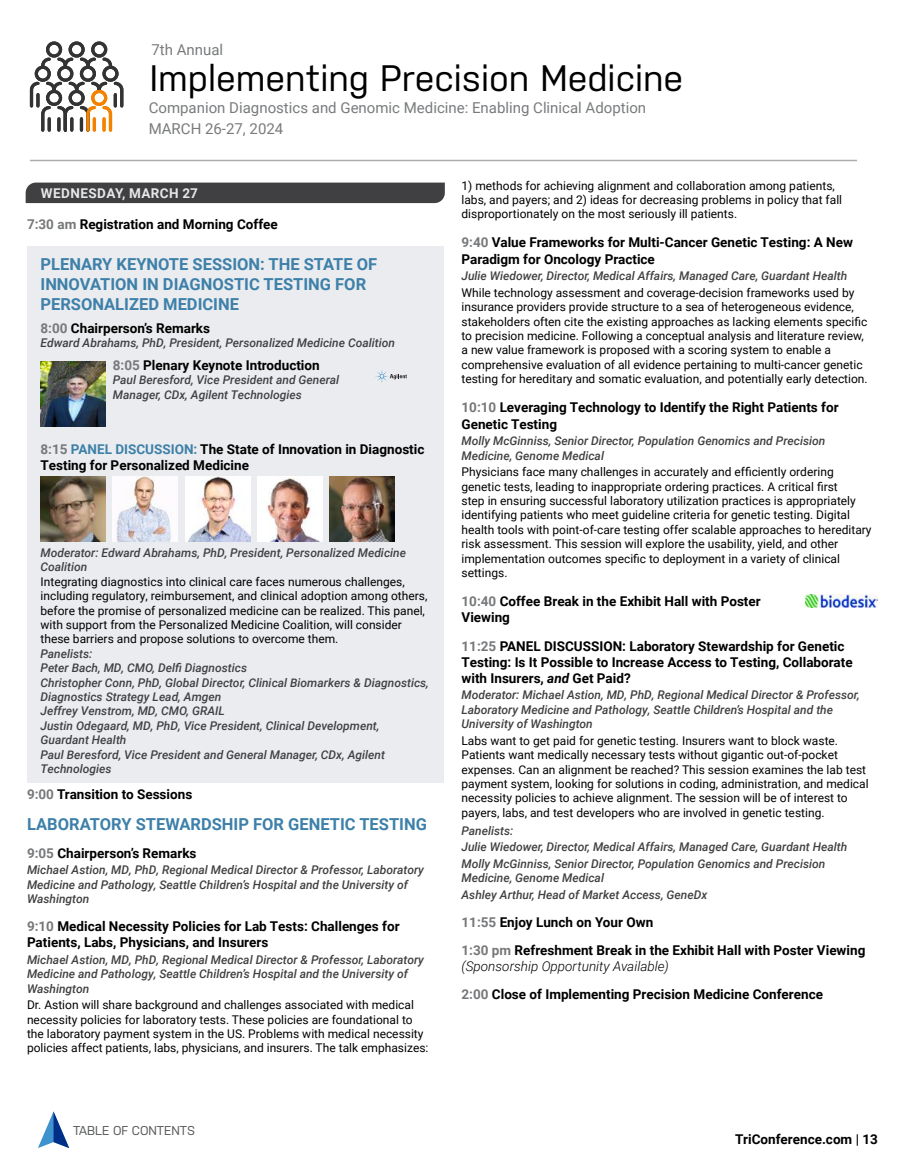
<style>
.page{position:relative;width:905px;height:1175px;background:#fff}
.page>*{position:absolute;margin:0;border:0;box-sizing:border-box;transform-origin:0 0}
.t1{font:36.75px "Nudista";color:#000}
.t2{font:700 16.5px/19.8px "Roboto";color:#3d80a9}
.t3{font:15px/21.3px "Roboto";color:#787a7c}
.t4{font:700 13.5px/16.2px "Roboto";color:#000}
.t5{font:700 13.5px "Roboto";letter-spacing:.035em;color:#e6e7e8}
.t6{font:12.75px "Nudista";color:#57585b}
.t7{font:12px/14.4px "Roboto";color:#000}
.t8{font:italic 500 12px/14.4px "Roboto";color:#404042}
.s1{color:#76787a}
.s2{color:#3d80a9}
.s3{font-style:italic}
.s4{font-weight:300;font-style:italic}
</style>
<div class="page">
<svg style="left:38px;top:1111px;width:31px;height:37px"></svg>
<svg style="left:29px;top:41px;width:95px;height:91px"></svg>
<hr style="left:30px;top:160px;width:827px;height:1px;background:#57585b">
<div style="left:26px;top:183px;width:419px;height:20px;background:#404042"></div>
<div style="left:27px;top:246px;width:416px;height:68px;background:#ebecef"></div>
<div style="left:27px;top:312px;width:416px;height:31px;background:#ebecef"></div>
<div style="left:27px;top:328px;width:416px;height:29px;background:#ebecef"></div>
<div style="left:27px;top:349px;width:416px;height:31px;background:#ebecef"></div>
<div style="left:27px;top:365px;width:416px;height:44px;background:#ebecef"></div>
<div style="left:27px;top:401px;width:416px;height:80px;background:#ebecef"></div>
<div style="left:27px;top:480px;width:416px;height:101px;background:#ebecef"></div>
<div style="left:27px;top:573px;width:416px;height:80px;background:#ebecef"></div>
<div style="left:27px;top:653px;width:416px;height:29px;background:#ebecef"></div>
<div style="left:27px;top:667px;width:416px;height:44px;background:#ebecef"></div>
<div style="left:27px;top:710px;width:416px;height:44px;background:#ebecef"></div>
<div style="left:27px;top:739px;width:416px;height:44px;background:#ebecef"></div>
<img style="left:40px;top:362px;width:65px;height:65px">
<svg style="left:375px;top:370px;width:32px;height:13px"></svg>
<img style="left:40px;top:477px;width:65px;height:64px">
<img style="left:113px;top:477px;width:65px;height:64px">
<img style="left:185px;top:477px;width:65px;height:64px">
<img style="left:257px;top:477px;width:65px;height:64px">
<img style="left:330px;top:477px;width:64px;height:64px">
<img style="left:806px;top:594px;width:72px;height:13px">
<p class="t3" style="left:151px;top:38px;width:73px">7th Annual</p>
<h1 class="t1" style="left:150px;top:57px;width:535px">Implementing Precision Medicine</h1>
<p class="t3" style="left:149px;top:96px;width:499px">Companion Diagnostics and Genomic Medicine: Enabling Clinical Adoption<br>MARCH 26-27, 2024</p>
<p class="t5" style="left:41px;top:184px;width:159px">WEDNESDAY, MARCH 27</p>
<p class="t4" style="left:27px;top:216px;width:252px"><span class="s1">7:30 am</span> Registration and Morning Coffee</p>
<h2 class="t2" style="left:40px;top:254px;width:338px">PLENARY KEYNOTE SESSION: THE STATE OF<br>INNOVATION IN DIAGNOSTIC TESTING FOR<br>PERSONALIZED MEDICINE</h2>
<p class="t4" style="left:40px;top:319px;width:171px"><span class="s1">8:00</span> Chairperson’s Remarks</p>
<p class="t8" style="left:40px;top:335px;width:356px">Edward Abrahams, PhD, President, Personalized Medicine Coalition</p>
<p class="t4" style="left:113px;top:357px;width:208px"><span class="s1">8:05</span> Plenary Keynote Introduction</p>
<p class="t8" style="left:113px;top:372px;width:228px">Paul Beresford, Vice President and General<br>Manager, CDx, Agilent Technologies</p>
<p class="t4" style="left:40px;top:441px;width:385px"><span class="s1">8:15</span> <span class="s2">PANEL DISCUSSION:</span> The State of Innovation in Diagnostic<br>Testing for Personalized Medicine</p>
<p class="t8" style="left:40px;top:545px;width:367px">Moderator: Edward Abrahams, PhD, President, Personalized Medicine<br>Coalition</p>
<p class="t7" style="left:40px;top:574px;width:388px">Integrating diagnostics into clinical care faces numerous challenges, including regulatory, reimbursement, and clinical adoption among others, before the promise of personalized medicine can be realized. This panel, with support from the Personalized Medicine Coalition, will consider these barriers and propose solutions to overcome them.</p>
<p class="t8" style="left:40px;top:646px;width:390px">Panelists:<br>Peter Bach, MD, CMO, Delfi Diagnostics<br>Christopher Conn, PhD, Global Director, Clinical Biomarkers &amp; Diagnostics, Diagnostics Strategy Lead, Amgen<br>Jeffrey Venstrom, MD, CMO, GRAIL<br>Justin Odegaard, MD, PhD, Vice President, Clinical Development, Guardant Health<br>Paul Beresford, Vice President and General Manager, CDx, Agilent Technologies</p>
<p class="t4" style="left:27px;top:785px;width:167px"><span class="s1">9:00</span> Transition to Sessions</p>
<h2 class="t2" style="left:27px;top:813px;width:401px">LABORATORY STEWARDSHIP FOR GENETIC TESTING</h2>
<p class="t4" style="left:27px;top:844px;width:171px"><span class="s1">9:05</span> Chairperson’s Remarks</p>
<p class="t8" style="left:27px;top:862px;width:398px">Michael Astion, MD, PhD, Regional Medical Director &amp; Professor, Laboratory<br>Medicine and Pathology, Seattle Children’s Hospital and the University of<br>Washington</p>
<p class="t4" style="left:27px;top:917px;width:374px"><span class="s1">9:10</span> Medical Necessity Policies for Lab Tests: Challenges for<br>Patients, Labs, Physicians, and Insurers</p>
<p class="t8" style="left:27px;top:952px;width:398px">Michael Astion, MD, PhD, Regional Medical Director &amp; Professor, Laboratory<br>Medicine and Pathology, Seattle Children’s Hospital and the University of<br>Washington</p>
<p class="t7" style="left:27px;top:997px;width:403px">Dr. Astion will share background and challenges associated with medical necessity policies for laboratory tests. These policies are foundational to the laboratory payment system in the US. Problems with medical necessity policies affect patients, labs, physicians, and insurers. The talk emphasizes:</p>
<p class="t6" style="left:73px;top:1123px;width:124px">TABLE OF CONTENTS</p>
<p class="t7" style="left:461px;top:178px;width:382px">1) methods for achieving alignment and collaboration among patients, labs, and payers; and 2) ideas for decreasing problems in policy that fall disproportionately on the most seriously ill patients.</p>
<p class="t4" style="left:461px;top:234px;width:393px"><span class="s1">9:40</span> Value Frameworks for Multi-Cancer Genetic Testing: A New<br>Paradigm for Oncology Practice</p>
<p class="t8" style="left:461px;top:268px;width:387px">Julie Wiedower, Director, Medical Affairs, Managed Care, Guardant Health</p>
<p class="t7" style="left:461px;top:285px;width:408px">While technology assessment and coverage-decision frameworks used by insurance providers provide structure to a sea of heterogeneous evidence, stakeholders often cite the existing approaches as lacking elements specific to precision medicine. Following a conceptual analysis and literature review, a new value framework is proposed with a scoring system to enable a comprehensive evaluation of all evidence pertaining to multi-cancer genetic testing for hereditary and somatic evaluation, and potentially early detection.</p>
<p class="t4" style="left:461px;top:399px;width:378px"><span class="s1">10:10</span> Leveraging Technology to Identify the Right Patients for<br>Genetic Testing</p>
<p class="t8" style="left:461px;top:433px;width:365px">Molly McGinniss, Senior Director, Population Genomics and Precision<br>Medicine, Genome Medical</p>
<p class="t7" style="left:461px;top:464px;width:411px">Physicians face many challenges in accurately and efficiently ordering genetic tests, leading to inappropriate ordering practices. A critical first<br>step in ensuring successful laboratory utilization practices is appropriately identifying patients who meet guideline criteria for genetic testing. Digital health tools with point-of-care testing offer scalable approaches to hereditary risk assessment. This session will explore the usability, yield, and other implementation outcomes specific to deployment in a variety of clinical settings.</p>
<p class="t4" style="left:461px;top:593px;width:301px"><span class="s1">10:40</span> Coffee Break in the Exhibit Hall with Poster<br>Viewing</p>
<p class="t4" style="left:461px;top:637px;width:393px"><span class="s1">11:25</span> PANEL DISCUSSION: Laboratory Stewardship for Genetic<br>Testing: Is It Possible to Increase Access to Testing, Collaborate with Insurers, <span class="s3">and</span> Get Paid?</p>
<p class="t8" style="left:461px;top:687px;width:399px">Moderator: Michael Astion, MD, PhD, Regional Medical Director &amp; Professor,<br>Laboratory Medicine and Pathology, Seattle Children’s Hospital and the<br>University of Washington</p>
<p class="t7" style="left:461px;top:733px;width:408px">Labs want to get paid for genetic testing. Insurers want to block waste.<br>Patients want medically necessary tests without gigantic out-of-pocket expenses. Can an alignment be reached? This session examines the lab test payment system, looking for solutions in coding, administration, and medical necessity policies to achieve alignment. The session will be of interest to payers, labs, and test developers who are involved in genetic testing.</p>
<p class="t8" style="left:461px;top:821px;width:387px;line-height:16.5px">Panelists:<br>Julie Wiedower, Director, Medical Affairs, Managed Care, Guardant Health<br>Molly McGinniss, Senior Director, Population Genomics and Precision</p>
<p class="t8" style="left:461px;top:869px;width:247px;line-height:16.5px">Medicine, Genome Medical<br>Ashley Arthur, Head of Market Access, GeneDx</p>
<p class="t4" style="left:461px;top:907px;width:405px;line-height:28px"><span class="s1">11:55</span> Enjoy Lunch on Your Own<br><span class="s1">1:30 pm</span> Refreshment Break in the Exhibit Hall with Poster Viewing</p>
<p class="t4" style="left:461px;top:951px;width:363px;line-height:28px"><span class="s4">(Sponsorship Opportunity Available)<br></span><span class="s1">2:00</span> Close of Implementing Precision Medicine Conference</p>
<p class="t4" style="left:735px;top:1130px;width:144px">TriConference.com | 13</p>
</div>
